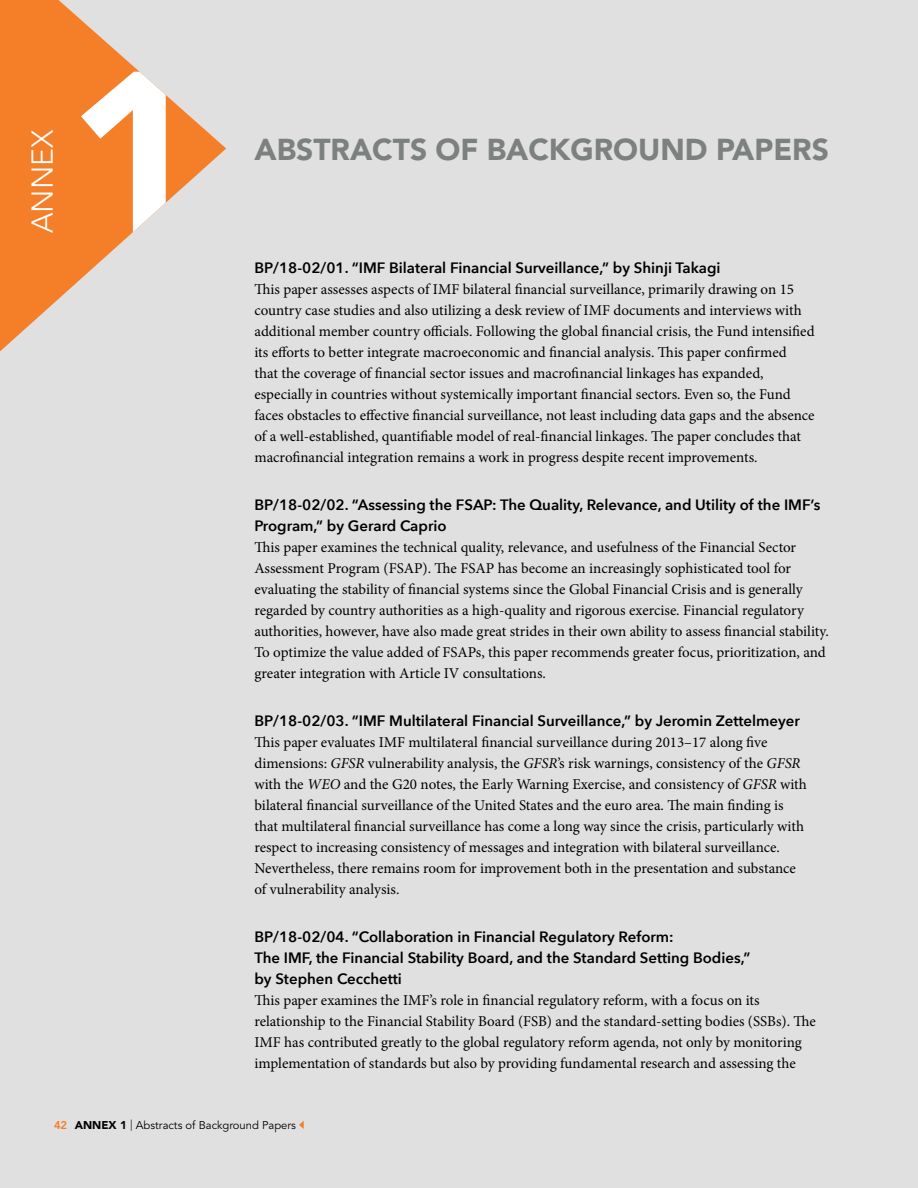
<style>
.page{position:relative;width:918px;height:1188px;background:#dfe0df}
.page>*{position:absolute;margin:0;border:0;box-sizing:border-box;transform-origin:0 0}
.t1{font:900 228.6px "Avenir LT Std";color:#fff}
.t2{font:900 30px "Avenir LT Std";color:#7c8180}
.t3{font:300 30px "Avenir LT Std";color:#fff}
.t4{font:15px/21px "Minion Pro";color:#000}
.t5{font:600 15px/21px "Avenir Next";color:#000}
.t6{font:11.25px "Avenir LT Std";color:#000}
.s1{font-style:italic}
.s2{font-weight:800;color:#f57e29}
.s3{font-weight:900}
.s4{font-weight:300}
</style>
<div class="page">
<svg style="left:299px;top:1121px;width:5px;height:8px"></svg>
<svg style="left:0;top:0;width:226px;height:351px;fill:#f57e29"></svg>
<h2 class="t3" style="left:25px;top:233px;width:105px;rotate:-90deg">ANNEX</h2>
<h1 class="t1" style="left:67px;top:16px;width:137px">1</h1>
<h2 class="t2" style="left:254px;top:131px;width:576px">ABSTRACTS OF BACKGROUND PAPERS</h2>
<p class="t5" style="left:254px;top:257px;width:468px">BP/18-02/01. “IMF Bilateral Financial Surveillance,” by Shinji Takagi</p>
<p class="t4" style="left:254px;top:279px;width:562px">This paper assesses aspects of IMF bilateral financial surveillance, primarily drawing on 15 country case studies and also utilizing a desk review of IMF documents and interviews with additional member country officials. Following the global financial crisis, the Fund intensified its efforts to better integrate macroeconomic and financial analysis. This paper confirmed<br>that the coverage of financial sector issues and macrofinancial linkages has expanded, especially in countries without systemically important financial sectors. Even so, the Fund faces obstacles to effective financial surveillance, not least including data gaps and the absence of a well-established, quantifiable model of real-financial linkages. The paper concludes that macrofinancial integration remains a work in progress despite recent improvements.</p>
<p class="t5" style="left:254px;top:494px;width:568px">BP/18-02/02. “Assessing the FSAP: The Quality, Relevance, and Utility of the IMF’s<br>Program,” by Gerard Caprio</p>
<p class="t4" style="left:254px;top:537px;width:576px">This paper examines the technical quality, relevance, and usefulness of the Financial Sector Assessment Program (FSAP). The FSAP has become an increasingly sophisticated tool for evaluating the stability of financial systems since the Global Financial Crisis and is generally regarded by country authorities as a high-quality and rigorous exercise. Financial regulatory authorities, however, have also made great strides in their own ability to assess financial stability.<br>To optimize the value added of FSAPs, this paper recommends greater focus, prioritization, and greater integration with Article IV consultations.</p>
<p class="t5" style="left:254px;top:710px;width:547px">BP/18-02/03. “IMF Multilateral Financial Surveillance,” by Jeromin Zettelmeyer</p>
<p class="t4" style="left:254px;top:732px;width:554px">This paper evaluates IMF multilateral financial surveillance during 2013–17 along five dimensions: <span class="s1">GFSR</span> vulnerability analysis, the <span class="s1">GFSR</span>’s risk warnings, consistency of the <span class="s1">GFSR </span>with the <span class="s1">WEO</span> and the G20 notes, the Early Warning Exercise, and consistency of <span class="s1">GFSR</span> with bilateral financial surveillance of the United States and the euro area. The main finding is that multilateral financial surveillance has come a long way since the crisis, particularly with respect to increasing consistency of messages and integration with bilateral surveillance.<br>Nevertheless, there remains room for improvement both in the presentation and substance of vulnerability analysis.</p>
<p class="t5" style="left:254px;top:926px;width:497px">BP/18-02/04. “Collaboration in Financial Regulatory Reform:<br>The IMF, the Financial Stability Board, and the Standard Setting Bodies,” by Stephen Cecchetti</p>
<p class="t4" style="left:254px;top:990px;width:563px">This paper examines the IMF’s role in financial regulatory reform, with a focus on its relationship to the Financial Stability Board (FSB) and the standard-setting bodies (SSBs). The IMF has contributed greatly to the global regulatory reform agenda, not only by monitoring implementation of standards but also by providing fundamental research and assessing the</p>
<p class="t6" style="left:54px;top:1119px;width:244px"><span class="s2">42</span> <span class="s3">ANNEX 1</span> <span class="s4">|</span> Abstracts of Background Papers</p>
</div>
